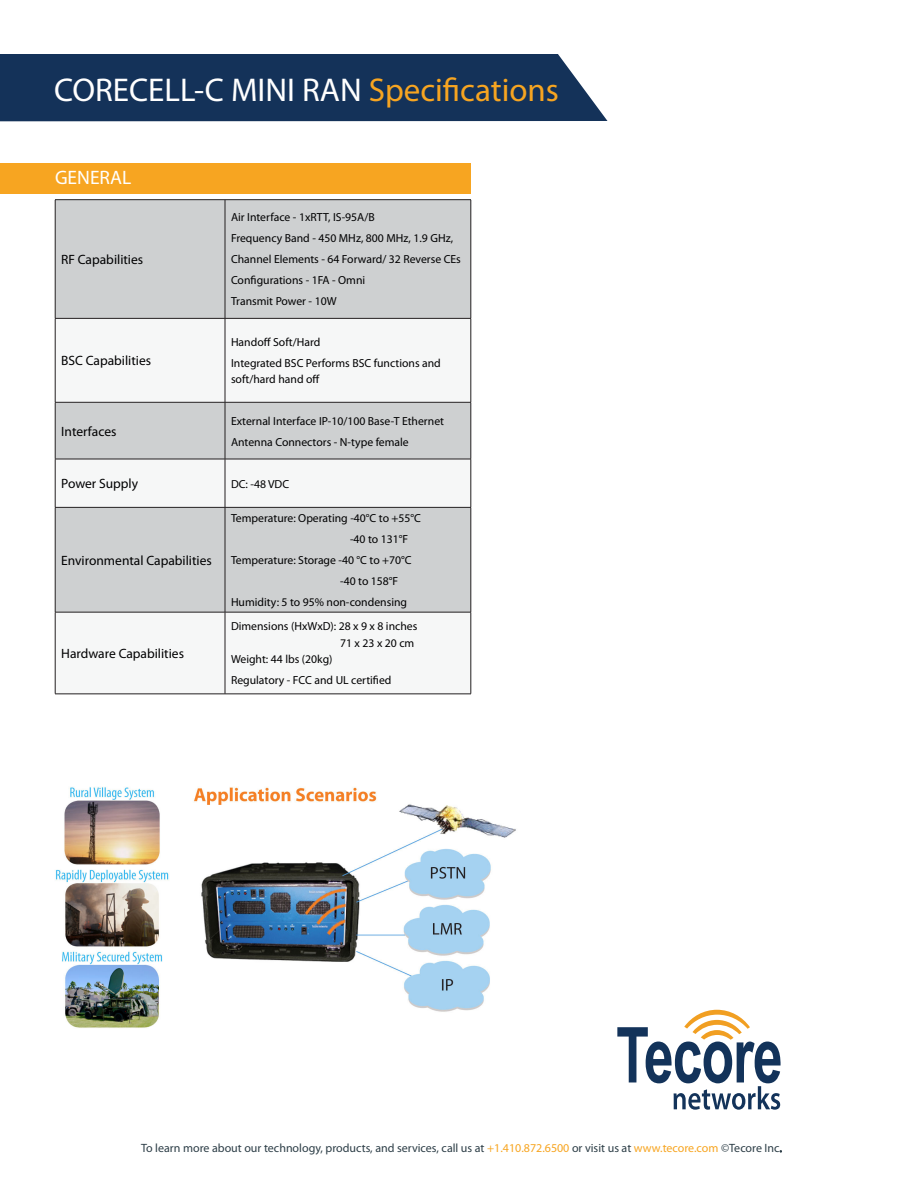
<style>
.page{position:relative;width:918px;height:1188px;background:#fff}
.page>*{position:absolute;margin:0;border:0;box-sizing:border-box;transform-origin:0 0}
.Heading_Pargraph{font:33px "Myriad Pro";color:#fff}
.Main_Body_Copy{font:19.5px "Myriad Pro";color:#fff}
.Heading_Pargraph-2{font:13.5px "Myriad Pro";color:#000001}
.Main_Body_Copy-2{font:12px "Myriad Pro";color:#2d3e47}
.Heading_Pargraph-3{font:11.7px/16.5px "Myriad Pro";color:#000001}
.s1{color:#f7a521}
</style>
<div class="page">
<div style="left:0;top:54px;width:608px;height:67px;background:#143259"></div>
<img style="left:55px;top:787px;width:461px;height:241px">
<div style="left:0;top:163px;width:471px;height:30px;background:#f7a521"></div>
<svg style="left:617px;top:1010px;width:164px;height:100px"></svg>
<div style="left:56px;top:200px;width:415px;height:118px;background:#ced0d1"></div>
<svg style="left:56px;top:319px;width:415px;height:375px;fill:#f6f7f7"></svg>
<hr style="left:55px;top:199px;width:170px;height:1px;background:#231f20">
<hr style="left:55px;top:200px;width:1px;height:118px;background:#231f20">
<hr style="left:225px;top:199px;width:246px;height:1px;background:#231f20">
<hr style="left:225px;top:200px;width:1px;height:118px;background:#231f20">
<hr style="left:471px;top:200px;width:1px;height:118px;background:#231f20">
<hr style="left:55px;top:318px;width:170px;height:1px;background:#231f20">
<hr style="left:55px;top:319px;width:1px;height:83px;background:#231f20">
<hr style="left:225px;top:318px;width:246px;height:1px;background:#231f20">
<hr style="left:225px;top:319px;width:1px;height:83px;background:#231f20">
<hr style="left:471px;top:319px;width:1px;height:83px;background:#231f20">
<hr style="left:55px;top:402px;width:170px;height:1px;background:#231f20">
<hr style="left:55px;top:402px;width:1px;height:57px;background:#231f20">
<hr style="left:55px;top:507px;width:170px;height:1px;background:#231f20">
<hr style="left:55px;top:508px;width:1px;height:104px;background:#231f20">
<hr style="left:55px;top:694px;width:170px;height:1px;background:#231f20">
<hr style="left:225px;top:402px;width:246px;height:1px;background:#231f20">
<hr style="left:225px;top:402px;width:1px;height:57px;background:#231f20">
<hr style="left:471px;top:402px;width:1px;height:57px;background:#231f20">
<hr style="left:225px;top:507px;width:246px;height:1px;background:#231f20">
<hr style="left:225px;top:508px;width:1px;height:104px;background:#231f20">
<hr style="left:471px;top:508px;width:1px;height:104px;background:#231f20">
<hr style="left:225px;top:694px;width:246px;height:1px;background:#231f20">
<hr style="left:55px;top:459px;width:170px;height:1px;background:#231f20">
<hr style="left:55px;top:459px;width:1px;height:48px;background:#231f20">
<hr style="left:55px;top:612px;width:170px;height:1px;background:#231f20">
<hr style="left:55px;top:612px;width:1px;height:82px;background:#231f20">
<hr style="left:225px;top:459px;width:246px;height:1px;background:#231f20">
<hr style="left:225px;top:459px;width:1px;height:48px;background:#231f20">
<hr style="left:471px;top:459px;width:1px;height:48px;background:#231f20">
<hr style="left:225px;top:612px;width:246px;height:1px;background:#231f20">
<hr style="left:225px;top:612px;width:1px;height:82px;background:#231f20">
<hr style="left:471px;top:612px;width:1px;height:82px;background:#231f20">
<p class="Heading_Pargraph" style="left:54px;top:69px;width:506px">CORECELL-C MINI RAN <span class="s1">Specifications</span></p>
<p class="Main_Body_Copy" style="left:55px;top:166px;width:78px">GENERAL</p>
<p class="Heading_Pargraph-2" style="left:61px;top:251px;width:84px">RF Capabilities</p>
<p class="Heading_Pargraph-2" style="left:61px;top:353px;width:92px">BSC Capabilities</p>
<p class="Heading_Pargraph-2" style="left:61px;top:423px;width:57px">Interfaces</p>
<p class="Heading_Pargraph-3" style="left:231px;top:209px;width:145px">Air Interface - 1xRTT, IS-95A/B</p>
<p class="Heading_Pargraph-3" style="left:231px;top:230px;width:224px">Frequency Band - 450 MHz, 800 MHz, 1.9 GHz,</p>
<p class="Heading_Pargraph-3" style="left:231px;top:251px;width:231px">Channel Elements - 64 Forward/ 32 Reverse CEs</p>
<p class="Heading_Pargraph-3" style="left:231px;top:272px;width:136px">Configurations - 1FA - Omni</p>
<p class="Heading_Pargraph-3" style="left:231px;top:293px;width:107px">Transmit Power - 10W</p>
<p class="Heading_Pargraph-3" style="left:231px;top:334px;width:91px">Handoff Soft/Hard</p>
<p class="Heading_Pargraph-3" style="left:231px;top:355px;width:211px">Integrated BSC Performs BSC functions and soft/hard hand off</p>
<p class="Heading_Pargraph-3" style="left:231px;top:412px;width:215px">External Interface IP-10/100 Base-T Ethernet</p>
<p class="Heading_Pargraph-3" style="left:231px;top:433px;width:179px">Antenna Connectors - N-type female</p>
<p class="Heading_Pargraph-2" style="left:61px;top:475px;width:79px">Power Supply</p>
<p class="Heading_Pargraph-3" style="left:231px;top:475px;width:60px">DC: -48 VDC</p>
<p class="Heading_Pargraph-2" style="left:61px;top:552px;width:152px">Environmental Capabilities</p>
<p class="Heading_Pargraph-2" style="left:61px;top:645px;width:124px">Hardware Capabilities</p>
<p class="Heading_Pargraph-3" style="left:231px;top:510px;width:192px">Temperature: Operating -40°C to +55°C</p>
<p class="Heading_Pargraph-3" style="left:350px;top:531px;width:60px">-40 to 131°F</p>
<p class="Heading_Pargraph-3" style="left:231px;top:552px;width:182px">Temperature: Storage -40 °C to +70°C</p>
<p class="Heading_Pargraph-3" style="left:340px;top:573px;width:60px">-40 to 158°F</p>
<p class="Heading_Pargraph-3" style="left:231px;top:594px;width:178px">Humidity: 5 to 95% non-condensing</p>
<p class="Heading_Pargraph-3" style="left:231px;top:618px;width:188px">Dimensions (HxWxD): 28 x 9 x 8 inches</p>
<p class="Heading_Pargraph-3" style="left:340px;top:635px;width:76px">71 x 23 x 20 cm</p>
<p class="Heading_Pargraph-3" style="left:231px;top:651px;width:103px">Weight: 44 lbs (20kg)</p>
<p class="Heading_Pargraph-3" style="left:231px;top:672px;width:162px">Regulatory - FCC and UL certified</p>
<p class="Main_Body_Copy-2" style="left:141px;top:1141px;width:642px">To learn more about our technology, products, and services, call us at <span class="s1">+1.410.872.6500</span> or visit us at <span class="s1">www.tecore.com</span> ©Tecore Inc.</p>
</div>
